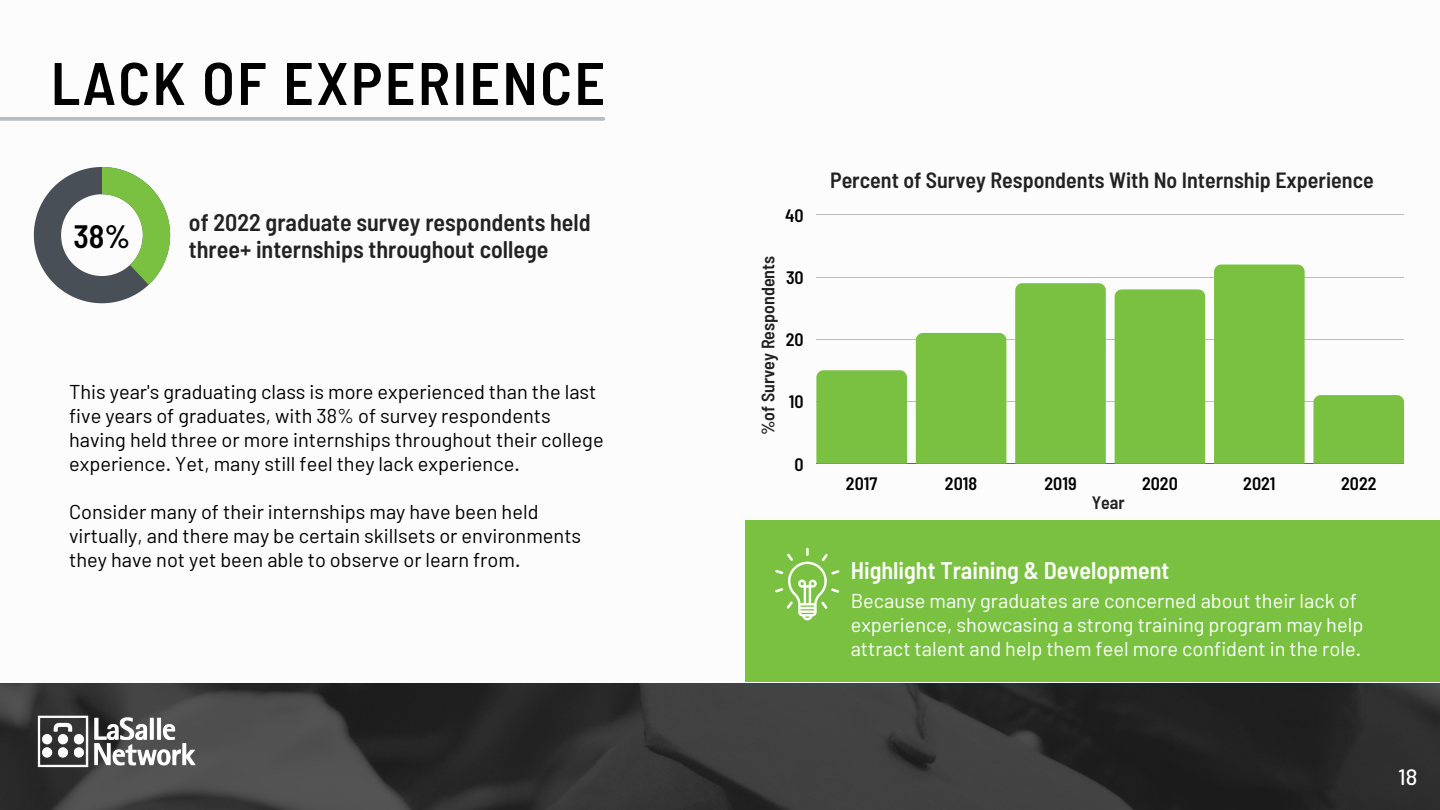
<style>
.page{position:relative;width:1440px;height:810px;background:#fff}
.page>*{position:absolute;margin:0;border:0;box-sizing:border-box;transform-origin:0 0}
.t1{font:600 semi-condensed 60px "Barlow";letter-spacing:.04em;color:#000}
.t2{font:600 semi-condensed 32.3px "Barlow";color:#000}
.t3{font:600 semi-condensed 24px/26.2px "Barlow";color:#222}
.t4{font:600 semi-condensed 24px "Barlow";color:#fff}
.t5{font:500 22.1px "Barlow";color:#fff}
.t6{font:600 semi-condensed 22px "Barlow";color:#222}
.t7{font:20px/24px "Barlow";color:#000}
.t8{font:20px/24px "Barlow";color:#fff}
.t9{font:600 semi-condensed 18px "Barlow";color:#000}
.t10{font:600 semi-condensed 18px "Barlow";color:#222}
</style>
<div class="page">
<img style="left:0;top:683px;width:1440px;height:127px">
<img style="left:34px;top:709px;width:172px;height:65px">
<hr style="left:816px;top:215px;width:588px;height:1px;background:#000">
<hr style="left:816px;top:277px;width:588px;height:1px;background:#000">
<hr style="left:816px;top:339px;width:588px;height:1px;background:#000">
<hr style="left:816px;top:401px;width:588px;height:1px;background:#000">
<hr style="left:816px;top:464px;width:588px;height:1px;background:#000">
<div style="left:816px;top:370px;width:91px;height:94px;background:#7ac142"></div>
<div style="left:916px;top:333px;width:90px;height:131px;background:#7ac142"></div>
<div style="left:1015px;top:283px;width:91px;height:181px;background:#7ac142"></div>
<div style="left:1115px;top:289px;width:90px;height:175px;background:#7ac142"></div>
<div style="left:1214px;top:265px;width:91px;height:199px;background:#7ac142"></div>
<div style="left:1313px;top:395px;width:91px;height:69px;background:#7ac142"></div>
<div style="left:745px;top:521px;width:695px;height:161px;background:#7ac142"></div>
<svg style="left:34px;top:167px;width:136px;height:136px"></svg>
<svg style="left:775px;top:548px;width:64px;height:72px"></svg>
<svg style="left:0;top:117px;width:603px;height:4px;background:#babfc5"></svg>
<h1 class="t1" style="left:51px;top:45px;width:556px">LACK OF EXPERIENCE</h1>
<h2 class="t2" style="left:73px;top:216px;width:58px">38%</h2>
<p class="t3" style="left:189px;top:209px;width:403px">of 2022 graduate survey respondents held three+ internships throughout college</p>
<p class="t7" style="left:69px;top:379px;width:536px">This year's graduating class is more experienced than the last five years of graduates, with 38% of survey respondents having held three or more internships throughout their college experience. Yet, many still feel they lack experience.</p>
<p class="t7" style="left:69px;top:499px;width:514px">Consider many of their internships may have been held virtually, and there may be certain skillsets or environments they have not yet been able to observe or learn from.</p>
<p class="t9" style="left:785px;top:204px;width:20px">40</p>
<p class="t10" style="left:757px;top:435px;width:181px;rotate:-90deg">%of Survey Respondents</p>
<p class="t9" style="left:786px;top:266px;width:19px">30</p>
<p class="t9" style="left:786px;top:328px;width:19px">20</p>
<p class="t9" style="left:789px;top:390px;width:16px">10</p>
<p class="t9" style="left:795px;top:453px;width:11px">0</p>
<p class="t6" style="left:830px;top:166px;width:545px">Percent of Survey Respondents With No Internship Experience</p>
<p class="t9" style="left:846px;top:472px;width:33px">2017</p>
<p class="t9" style="left:945px;top:472px;width:34px">2018</p>
<p class="t9" style="left:1044px;top:472px;width:34px">2019</p>
<p class="t9" style="left:1142px;top:472px;width:37px">2020</p>
<p class="t9" style="left:1243px;top:472px;width:34px">2021</p>
<p class="t9" style="left:1341px;top:472px;width:37px">2022</p>
<p class="t10" style="left:1092px;top:491px;width:34px">Year</p>
<p class="t4" style="left:851px;top:555px;width:320px">Highlight Training &amp; Development</p>
<p class="t8" style="left:851px;top:588px;width:514px">Because many graduates are concerned about their lack of experience, showcasing a strong training program may help attract talent and help them feel more confident in the role.</p>
<p class="t5" style="left:1398px;top:763px;width:21px">18</p>
</div>
